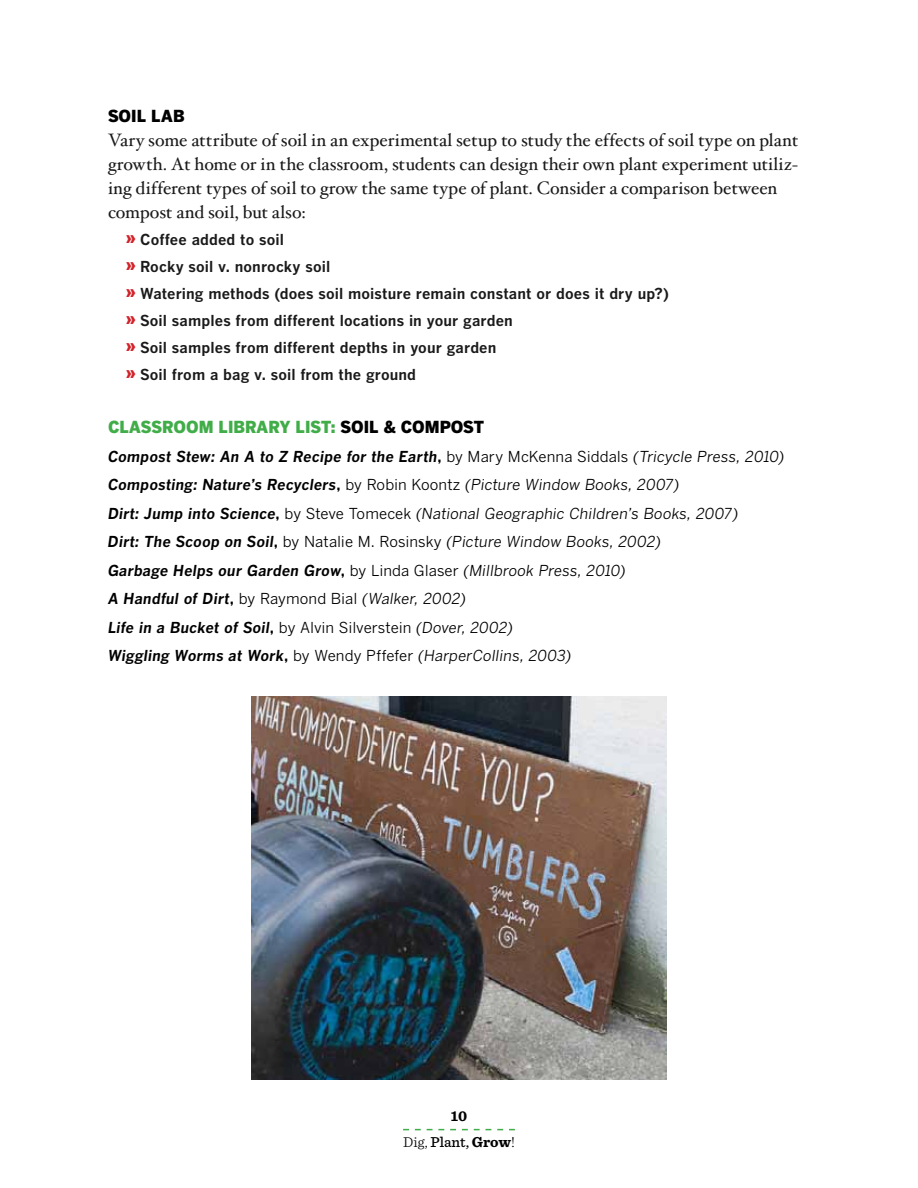
<style>
.page{position:relative;width:918px;height:1188px;background:#fff}
.page>*{position:absolute;margin:0;border:0;box-sizing:border-box;transform-origin:0 0}
.t1{font:18px/24px "Hoefler Text";letter-spacing:-.005em;color:#1a1a1a}
.t2{font:900 16.5px "Benton Gothic";color:#41ad49}
.t3{font:900 16.5px "Benton Gothic";color:#000}
.t4{font:italic 700 15px/28.5px "Benton Gothic";letter-spacing:.005em;color:#000}
.t5{font:700 15px/27px "Benton Gothic";letter-spacing:.005em;color:#1a1a1a}
.t6{font:700 15px/26.2px "Sentinel";color:#000;text-align:center}
.s1{font-weight:900;color:#d2232a}
.s2{color:#000}
.s3{font-style:normal}
.s4{font-weight:400;font-style:normal}
.s5{font-weight:400}
.s6{font-weight:300}
.s7{font-weight:500}
</style>
<div class="page">
<svg style="left:403px;top:1129px;width:112px;height:1px"></svg>
<img style="left:252px;top:697px;width:414px;height:383px">
<p class="t3" style="left:108px;top:105px;width:77px">SOIL LAB</p>
<p class="t1" style="left:108px;top:128px;width:692px">Vary some attribute of soil in an experimental setup to study the effects of soil type on plant growth. At home or in the classroom, students can design their own plant experiment utiliz&shy;ing different types of soil to grow the same type of plant. Consider a comparison between compost and soil, but also:</p>
<p class="t5" style="left:126px;top:225px;width:545px"><span class="s1">»</span> Coffee added to soil<br><span class="s1">»</span> Rocky soil v. nonrocky soil<br><span class="s1">»</span> Watering methods (does soil moisture remain constant or does it dry up?) <span class="s1">»</span> Soil samples from different locations in your garden<br><span class="s1">»</span> Soil samples from different depths in your garden<br><span class="s1">»</span> Soil from a bag v. soil from the ground</p>
<p class="t2" style="left:108px;top:417px;width:253px">CLASSROOM LIBRARY LIST: <span class="s2">SOIL</span></p>
<p class="t3" style="left:384px;top:417px;width:43px">&amp; COMPO</p>
<p class="t3" style="left:463px;top:417px;width:23px">ST</p>
<p class="t4" style="left:108px;top:442px;width:678px">Compost Stew: An A to Z Recipe for the Earth<span class="s3">,</span> <span class="s4">by M ary M cKenna Siddals</span> <span class="s5">(Tricycle Press, 2010)<br></span>Composting: Nature’s Recyclers<span class="s3">,</span> <span class="s4">by Robin Koontz</span> <span class="s5">(Picture Window Books, 2007)<br></span>Dirt: Jump into Science<span class="s3">,</span> <span class="s4">by Steve Tomecek</span> <span class="s5">(National Geographic Children’s Books, 2007)<br></span>Dirt: The Scoop on Soil<span class="s3">,</span> <span class="s4">by N atalie M . Rosinsky</span> <span class="s5">(Picture Window Books, 2002)<br></span>Garbage Helps our Garden Grow<span class="s3">,</span> <span class="s4">by Linda Glaser</span> <span class="s5">(Millbrook Press, 2010)<br></span>A Handful of Dirt<span class="s3">,</span> <span class="s4">by Raymond Bial</span> <span class="s5">(Walker, 2002)<br></span>Life in a Bucket of Soil<span class="s3">,</span> <span class="s4">by Alvin Silverstein</span> <span class="s5">(Dover, 2002)<br></span>Wiggling Worms at Work<span class="s3">,</span> <span class="s4">by Wendy Pffefer</span> <span class="s5">(HarperCollins, 2003)</span></p>
<p class="t6" style="left:403px;top:1102px;width:113px">10<br><span class="s6">Dig,</span> <span class="s7">Plant,</span> Grow<span class="s6">!</span></p>
</div>
